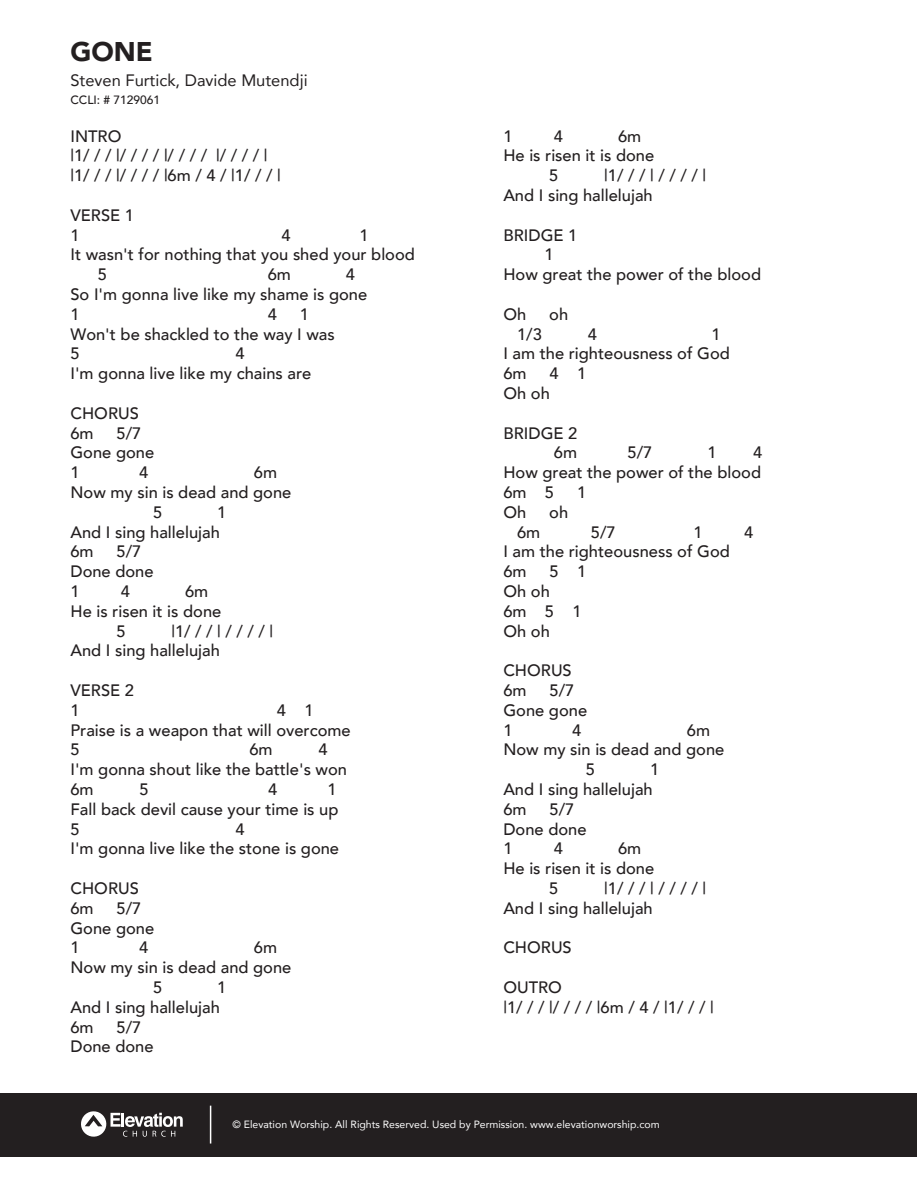
<style>
.page{position:relative;width:918px;height:1188px;background:#fff}
.page>*{position:absolute;margin:0;border:0;box-sizing:border-box;transform-origin:0 0}
.t1{font:900 27px "Avenir";color:#231f20}
.t2{font:500 16.5px/19.8px "Avenir";color:#231f20}
.t3{font:16.5px "Avenir";color:#231f20}
.t4{font:500 12px "Avenir";color:#231f20}
.t5{font:10.5px "Avenir";color:#fff}
</style>
<div class="page">
<div style="left:1px;top:1094px;width:916px;height:63px;background:#231f20"></div>
<svg style="left:81px;top:1111px;width:102px;height:26px"></svg>
<hr style="left:210px;top:1106px;width:1px;height:38px;background:#fff">
<h1 class="t1" style="left:70px;top:29px;width:84px">GONE</h1>
<p class="t3" style="left:70px;top:67px;width:239px">Steven Furtick, Davide Mutendji</p>
<p class="t4" style="left:70px;top:89px;width:91px">CCLI: # 7129061</p>
<p class="t2" style="left:70px;top:125px;width:212px">INTRO<br>|1/ / / |/ / / / |/ / / / |/ / / / | |1/ / / |/ / / / |6m / 4 / |1/ / / |</p>
<p class="t2" style="left:70px;top:204px;width:65px">VERSE 1<br>1</p>
<p class="t2" style="left:281px;top:224px;width:11px">4</p>
<p class="t2" style="left:359px;top:224px;width:11px">1</p>
<p class="t2" style="left:70px;top:244px;width:346px">It wasn't for nothing that you shed your blood</p>
<p class="t2" style="left:98px;top:264px;width:11px">5</p>
<p class="t2" style="left:268px;top:264px;width:25px">6m</p>
<p class="t2" style="left:70px;top:264px;width:298px;text-indent:276px">4<br>So I'm gonna live like my shame is gone<br>1</p>
<p class="t2" style="left:70px;top:303px;width:266px;text-indent:229px">1<br>Won't be shackled to the way I was<br>5</p>
<p class="t2" style="left:268px;top:303px;width:11px">4</p>
<p class="t2" style="left:70px;top:343px;width:242px;text-indent:165px">4<br>I'm gonna live like my chains are</p>
<p class="t2" style="left:70px;top:402px;width:70px">CHORUS<br>6m</p>
<p class="t2" style="left:70px;top:422px;width:85px;text-indent:46px">5/7<br>Gone gone<br>1</p>
<p class="t2" style="left:139px;top:462px;width:11px">4</p>
<p class="t2" style="left:254px;top:462px;width:25px">6m</p>
<p class="t2" style="left:70px;top:481px;width:222px">Now my sin is dead and gone</p>
<p class="t2" style="left:153px;top:501px;width:11px">5</p>
<p class="t2" style="left:70px;top:501px;width:157px;text-indent:147px">1<br>And I sing hallelujah<br>6m</p>
<p class="t2" style="left:70px;top:541px;width:85px;text-indent:46px">5/7<br>Done done<br>1</p>
<p class="t2" style="left:121px;top:580px;width:11px">4</p>
<p class="t2" style="left:185px;top:580px;width:25px">6m</p>
<p class="t2" style="left:70px;top:600px;width:152px">He is risen it is done</p>
<p class="t2" style="left:116px;top:620px;width:11px">5</p>
<p class="t2" style="left:70px;top:620px;width:204px;text-indent:101px">|1/ / / | / / / / |<br>And I sing hallelujah</p>
<p class="t2" style="left:70px;top:679px;width:65px">VERSE 2<br>1</p>
<p class="t2" style="left:70px;top:699px;width:282px;text-indent:206px">4 1<br>Praise is a weapon that will overcome<br>5</p>
<p class="t2" style="left:70px;top:739px;width:278px;text-indent:248px">4<br>I'm gonna shout like the battle's won<br>6m</p>
<p class="t2" style="left:249px;top:739px;width:25px">6m</p>
<p class="t2" style="left:70px;top:778px;width:270px;text-align:justify;text-indent:257px">1<br>Fall back devil cause your time is up 5</p>
<p class="t2" style="left:140px;top:778px;width:11px">5</p>
<p class="t2" style="left:268px;top:778px;width:11px">4</p>
<p class="t2" style="left:70px;top:818px;width:270px;text-indent:165px">4<br>I'm gonna live like the stone is gone</p>
<p class="t2" style="left:70px;top:877px;width:70px">CHORUS<br>6m</p>
<p class="t2" style="left:70px;top:897px;width:85px;text-indent:46px">5/7<br>Gone gone<br>1</p>
<p class="t2" style="left:139px;top:937px;width:11px">4</p>
<p class="t2" style="left:254px;top:937px;width:25px">6m</p>
<p class="t2" style="left:70px;top:957px;width:222px">Now my sin is dead and gone</p>
<p class="t2" style="left:153px;top:976px;width:11px">5</p>
<p class="t2" style="left:70px;top:976px;width:157px;text-indent:147px">1<br>And I sing hallelujah<br>6m</p>
<p class="t2" style="left:70px;top:1016px;width:85px;text-indent:46px">5/7<br>Done done</p>
<p class="t2" style="left:503px;top:125px;width:11px">1</p>
<p class="t2" style="left:554px;top:125px;width:11px">4</p>
<p class="t2" style="left:618px;top:125px;width:25px">6m</p>
<p class="t2" style="left:503px;top:145px;width:152px">He is risen it is done</p>
<p class="t2" style="left:549px;top:165px;width:11px">5</p>
<p class="t2" style="left:503px;top:165px;width:204px;text-indent:101px">|1/ / / | / / / / |<br>And I sing hallelujah</p>
<p class="t2" style="left:503px;top:224px;width:75px">BRIDGE 1</p>
<p class="t2" style="left:545px;top:244px;width:11px">1</p>
<p class="t2" style="left:503px;top:264px;width:259px">How great the power of the blood</p>
<p class="t2" style="left:503px;top:303px;width:24px">Oh</p>
<p class="t2" style="left:549px;top:303px;width:20px">oh</p>
<p class="t2" style="left:517px;top:323px;width:26px">1/3</p>
<p class="t2" style="left:588px;top:323px;width:11px">4</p>
<p class="t2" style="left:503px;top:323px;width:228px;text-indent:208px">1<br>I am the righteousness of God<br>6m</p>
<p class="t2" style="left:503px;top:363px;width:84px;text-indent:46px">4 1<br>Oh oh</p>
<p class="t2" style="left:503px;top:422px;width:75px;text-align:right">BRIDGE 2<br>6m</p>
<p class="t2" style="left:628px;top:442px;width:26px">5/7</p>
<p class="t2" style="left:707px;top:442px;width:11px">1</p>
<p class="t2" style="left:503px;top:442px;width:261px;text-align:justify;text-indent:250px">4<br>How great the power of the blood 6m 5</p>
<p class="t2" style="left:577px;top:481px;width:11px">1</p>
<p class="t2" style="left:503px;top:501px;width:24px">Oh</p>
<p class="t2" style="left:549px;top:501px;width:20px">oh</p>
<p class="t2" style="left:517px;top:521px;width:25px">6m</p>
<p class="t2" style="left:591px;top:521px;width:26px">5/7</p>
<p class="t2" style="left:694px;top:521px;width:11px">1</p>
<p class="t2" style="left:744px;top:521px;width:11px">4</p>
<p class="t2" style="left:503px;top:541px;width:228px">I am the righteousness of God<br>6m</p>
<p class="t2" style="left:503px;top:561px;width:84px;text-indent:46px">5 1<br>Oh oh<br>6m 5 1<br>Oh oh</p>
<p class="t2" style="left:503px;top:660px;width:70px">CHORUS<br>6m</p>
<p class="t2" style="left:503px;top:679px;width:85px;text-indent:46px">5/7<br>Gone gone<br>1</p>
<p class="t2" style="left:572px;top:719px;width:11px">4</p>
<p class="t2" style="left:687px;top:719px;width:25px">6m</p>
<p class="t2" style="left:503px;top:739px;width:222px">Now my sin is dead and gone</p>
<p class="t2" style="left:586px;top:759px;width:11px">5</p>
<p class="t2" style="left:503px;top:759px;width:157px;text-indent:147px">1<br>And I sing hallelujah<br>6m</p>
<p class="t2" style="left:503px;top:798px;width:85px;text-indent:46px">5/7<br>Done done<br>1</p>
<p class="t2" style="left:554px;top:838px;width:11px">4</p>
<p class="t2" style="left:618px;top:838px;width:25px">6m</p>
<p class="t2" style="left:503px;top:858px;width:152px">He is risen it is done</p>
<p class="t2" style="left:549px;top:877px;width:11px">5</p>
<p class="t2" style="left:503px;top:877px;width:204px;text-indent:101px">|1/ / / | / / / / |<br>And I sing hallelujah</p>
<p class="t2" style="left:503px;top:937px;width:70px">CHORUS</p>
<p class="t2" style="left:503px;top:976px;width:212px">OUTRO<br>|1/ / / |/ / / / |6m / 4 / |1/ / / |</p>
<p class="t5" style="left:232px;top:1116px;width:429px">© Elevation Worship. All Rights Reserved. Used by Permission. www.elevationworship.com</p>
</div>
